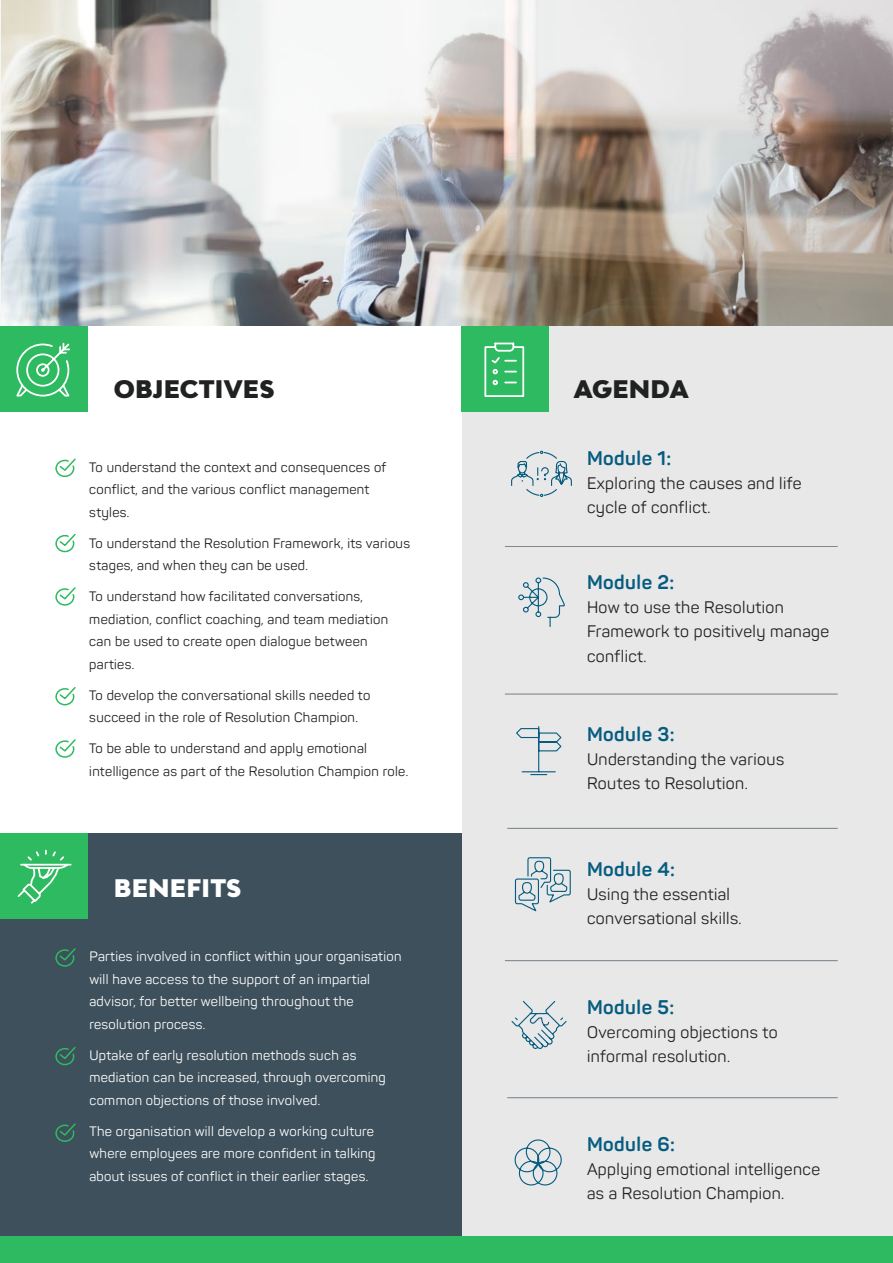
<style>
.page{position:relative;width:893px;height:1263px;background:#fff}
.page>*{position:absolute;margin:0;border:0;box-sizing:border-box;transform-origin:0 0}
.t1{font:900 24px "Bw Modelica";letter-spacing:.01em;color:#202121}
.t2{font:900 24px "Bw Modelica";letter-spacing:.01em;color:#fff}
.t3{font:700 19.5px "Panton";letter-spacing:.025em;color:#065c80}
.t4{font:16.5px/24px "Panton";letter-spacing:.025em;color:#202121}
.t5{font:13.5px/22.5px "Panton";letter-spacing:.025em;color:#202121}
.t6{font:13.5px/22.5px "Panton";letter-spacing:.025em;color:#fff}
</style>
<div class="page">
<img style="left:1px;top:0;width:892px;height:326px">
<div style="left:461px;top:326px;width:432px;height:914px;background:#e8e8e8"></div>
<div style="left:0;top:833px;width:461px;height:404px;background:#3e505b"></div>
<hr style="left:505px;top:546px;width:333px;height:1px;background:#3e505b">
<hr style="left:505px;top:694px;width:333px;height:1px;background:#3e505b">
<hr style="left:507px;top:828px;width:331px;height:1px;background:#3e505b">
<svg style="left:511px;top:450px;width:61px;height:48px"></svg>
<svg style="left:55px;top:948px;width:21px;height:19px"></svg>
<svg style="left:55px;top:1047px;width:21px;height:19px"></svg>
<svg style="left:55px;top:1123px;width:21px;height:19px"></svg>
<div style="left:462px;top:326px;width:87px;height:86px;background:#2dba60"></div>
<div style="left:0;top:326px;width:87px;height:86px;background:#2dba60"></div>
<svg style="left:16px;top:342px;width:54px;height:55px"></svg>
<div style="left:0;top:833px;width:87px;height:86px;background:#2dba60"></div>
<div style="left:0;top:1237px;width:893px;height:26px;background:#2dba60"></div>
<svg style="left:17px;top:849px;width:55px;height:55px"></svg>
<svg style="left:484px;top:342px;width:41px;height:55px"></svg>
<svg style="left:55px;top:458px;width:21px;height:20px"></svg>
<svg style="left:55px;top:533px;width:21px;height:20px"></svg>
<svg style="left:55px;top:587px;width:21px;height:19px"></svg>
<svg style="left:55px;top:687px;width:21px;height:19px"></svg>
<svg style="left:55px;top:739px;width:21px;height:19px"></svg>
<hr style="left:505px;top:960px;width:333px;height:1px;background:#3e505b">
<hr style="left:507px;top:1097px;width:331px;height:1px;background:#3e505b">
<svg style="left:511px;top:1001px;width:56px;height:48px"></svg>
<svg style="left:514px;top:1139px;width:48px;height:47px"></svg>
<svg style="left:516px;top:726px;width:46px;height:50px"></svg>
<svg style="left:518px;top:577px;width:47px;height:50px"></svg>
<svg style="left:514px;top:857px;width:57px;height:55px"></svg>
<h1 class="t1" style="left:114px;top:373px;width:162px">OBJECTIVES</h1>
<p class="t5" style="left:89px;top:456px;width:299px">To understand the context and consequences of conflict, and the various conflict management styles.</p>
<p class="t5" style="left:89px;top:532px;width:322px">To understand the Resolution Framework, its various stages, and when they can be used.</p>
<p class="t5" style="left:89px;top:585px;width:300px">To understand how facilitated conversations, mediation, conflict coaching, and team mediation can be used to create open dialogue between parties.</p>
<p class="t5" style="left:89px;top:684px;width:283px">To develop the conversational skills needed to succeed in the role of Resolution Champion.</p>
<p class="t5" style="left:89px;top:737px;width:320px">To be able to understand and apply emotional intelligence as part of the Resolution Champion role.</p>
<h1 class="t2" style="left:114px;top:873px;width:129px">BENEFITS</h1>
<p class="t6" style="left:89px;top:945px;width:314px">Parties involved in conflict within your organisation will have access to the support of an impartial advisor, for better wellbeing throughout the resolution process.</p>
<p class="t6" style="left:89px;top:1043px;width:298px">Uptake of early resolution methods such as mediation can be increased, through overcoming common objections of those involved.</p>
<p class="t6" style="left:89px;top:1120px;width:288px;text-align:justify">The organisation will develop a working culture where employees are more confident in talking about issues of conflict in their earlier stages.</p>
<h1 class="t1" style="left:574px;top:373px;width:116px">AGENDA</h1>
<h2 class="t3" style="left:587px;top:446px;width:86px">Module 1:</h2>
<p class="t4" style="left:587px;top:471px;width:216px">Exploring the causes and life cycle of conflict.</p>
<h2 class="t3" style="left:587px;top:570px;width:89px">Module 2:</h2>
<p class="t4" style="left:587px;top:596px;width:244px">How to use the Resolution<br>Framework to positively manage conflict.</p>
<h2 class="t3" style="left:587px;top:722px;width:89px">Module 3:</h2>
<p class="t4" style="left:587px;top:747px;width:199px">Understanding the various<br>Routes to Resolution.</p>
<h2 class="t3" style="left:587px;top:857px;width:90px">Module 4:</h2>
<p class="t4" style="left:587px;top:882px;width:156px">Using the essential conversational skills.</p>
<h2 class="t3" style="left:587px;top:995px;width:89px">Module 5:</h2>
<p class="t4" style="left:587px;top:1020px;width:192px">Overcoming objections to informal resolution.</p>
<h2 class="t3" style="left:587px;top:1132px;width:90px">Module 6:</h2>
<p class="t4" style="left:587px;top:1157px;width:235px">Applying emotional intelligence as a Resolution Champion.</p>
</div>
